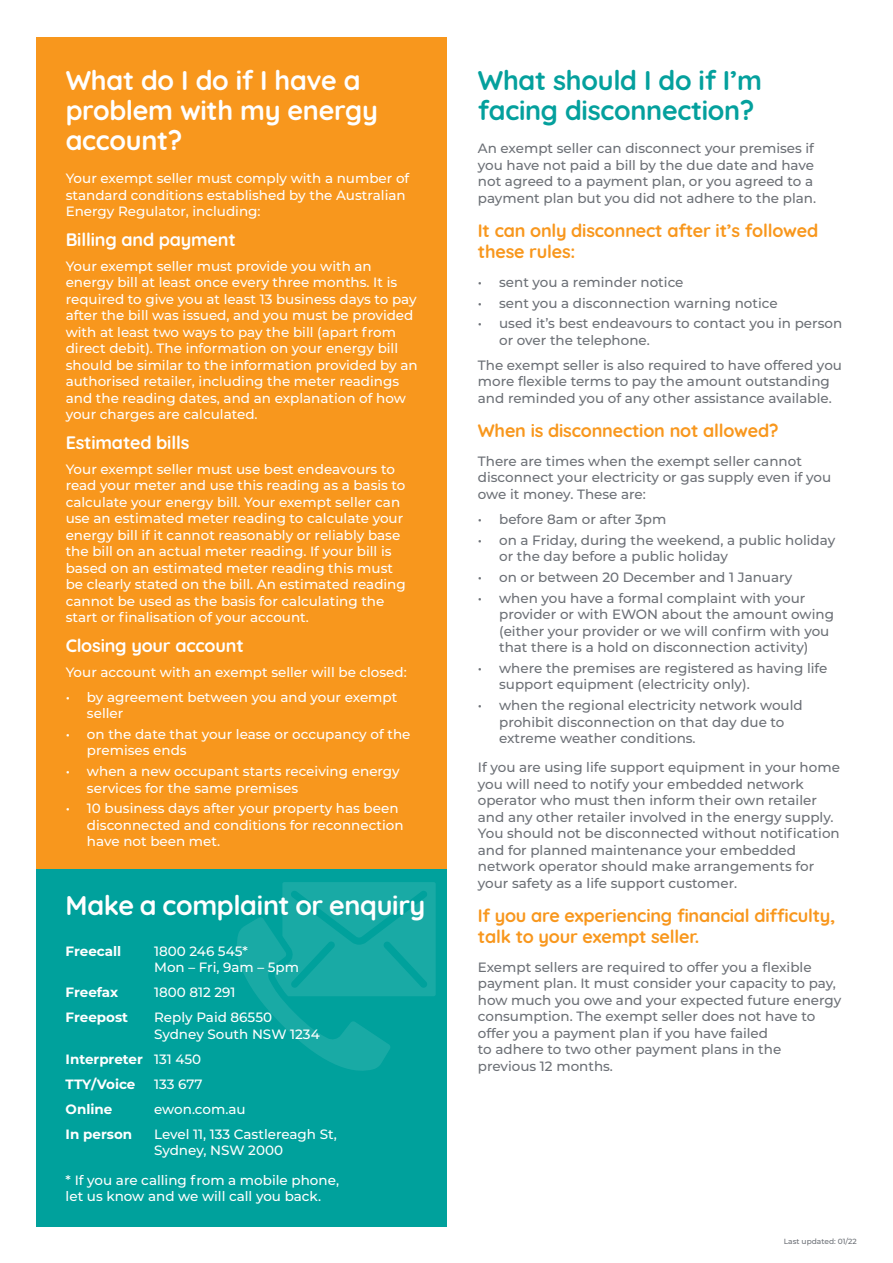
<style>
.page{position:relative;width:893px;height:1263px;background:#fff}
.page>*{position:absolute;margin:0;border:0;box-sizing:border-box;transform-origin:0 0}
.t1{font:700 27px/30px "Quicksand";letter-spacing:-.01em;color:#fff}
.t2{font:700 27px/30px "Quicksand";letter-spacing:-.01em;color:#04a09d}
.t3{font:700 18px/21px "Quicksand";letter-spacing:-.01em;color:#f8971d}
.t4{font:700 18px "Quicksand";letter-spacing:-.01em;color:#fff}
.t5{font:500 13.5px/16.5px "Montserrat";color:#6c7076}
.Footnote{font:500 13.5px/16.5px "Montserrat";color:#fff}
.t6{font:700 13.5px "Montserrat";color:#fff}
.t7{font:500 7.5px "Montserrat";color:#6c7076}
</style>
<div class="page">
<div style="left:36px;top:37px;width:411px;height:914px;background:#f8971d"></div>
<div style="left:36px;top:869px;width:410px;height:358px;background:#00a19c"></div>
<svg style="left:237px;top:882px;width:199px;height:189px"></svg>
<p class="t1" style="left:66px;top:63px;width:314px">What do I do if I have a problem with my energy account?</p>
<p class="Footnote" style="left:66px;top:169px;width:345px">Your exempt seller must comply with a number of standard conditions established by the Australian<br>Energy Regulator, including:</p>
<p class="t4" style="left:66px;top:224px;width:172px">Billing and payment</p>
<p class="Footnote" style="left:66px;top:257px;width:353px">Your exempt seller must provide you with an energy bill at least once every three months. It is required to give you at least 13 business days to pay after the bill was issued, and you must be provided with at least two ways to pay the bill (apart from direct debit). The information on your energy bill should be similar to the information provided by an authorised retailer, including the meter readings and the reading dates, and an explanation of how your charges are calculated.</p>
<p class="t4" style="left:66px;top:427px;width:125px">Estimated bills</p>
<p class="Footnote" style="left:66px;top:460px;width:342px">Your exempt seller must use best endeavours to read your meter and use this reading as a basis to calculate your energy bill. Your exempt seller can use an estimated meter reading to calculate your energy bill if it cannot reasonably or reliably base the bill on an actual meter reading. If your bill is based on an estimated meter reading this must be clearly stated on the bill. An estimated reading cannot be used as the basis for calculating the start or finalisation of your account.</p>
<p class="t4" style="left:66px;top:630px;width:180px">Closing your account</p>
<p class="Footnote" style="left:66px;top:663px;width:343px">Your account with an exempt seller will be closed:</p>
<p class="Footnote" style="left:87px;top:688px;width:312px;text-indent:-21px">• by agreement between you and your exempt seller</p>
<p class="Footnote" style="left:87px;top:725px;width:325px;text-indent:-21px">• on the date that your lease or occupancy of the premises ends</p>
<p class="Footnote" style="left:87px;top:763px;width:314px;text-indent:-21px">• when a new occupant starts receiving energy services for the same premises</p>
<p class="Footnote" style="left:87px;top:800px;width:318px;text-indent:-21px">• 10 business days after your property has been disconnected and conditions for reconnection have not been met.</p>
<p class="t1" style="left:66px;top:888px;width:361px">Make a complaint or enquiry</p>
<p class="t6" style="left:66px;top:941px;width:57px">Freecall</p>
<p class="Footnote" style="left:154px;top:942px;width:146px">1800 246 545*<br>Mon – Fri, 9am – 5pm</p>
<p class="t6" style="left:66px;top:983px;width:54px">Freefax</p>
<p class="Footnote" style="left:154px;top:984px;width:83px">1800 812 291</p>
<p class="t6" style="left:66px;top:1008px;width:64px">Freepost</p>
<p class="Footnote" style="left:154px;top:1009px;width:167px">Reply Paid 86550<br>Sydney South NSW 1234</p>
<p class="t6" style="left:66px;top:1049px;width:79px">Interpreter</p>
<p class="Footnote" style="left:154px;top:1050px;width:49px">131 450</p>
<p class="t6" style="left:66px;top:1074px;width:71px">TTY/Voice</p>
<p class="Footnote" style="left:154px;top:1075px;width:50px">133 677</p>
<p class="t6" style="left:66px;top:1099px;width:48px">Online</p>
<p class="Footnote" style="left:154px;top:1100px;width:93px">ewon.com.au</p>
<p class="t6" style="left:66px;top:1124px;width:68px">In person</p>
<p class="Footnote" style="left:154px;top:1125px;width:184px">Level 11, 133 Castlereagh St,<br>Sydney, NSW 2000</p>
<p class="Footnote" style="left:66px;top:1171px;width:275px">* If you are calling from a mobile phone, let us know and we will call you back.</p>
<h2 class="t2" style="left:478px;top:63px;width:286px">What should I do if I’m facing disconnection?</h2>
<p class="t5" style="left:478px;top:140px;width:340px">An exempt seller can disconnect your premises if you have not paid a bill by the due date and have not agreed to a payment plan, or you agreed to a payment plan but you did not adhere to the plan.</p>
<h3 class="t3" style="left:478px;top:218px;width:342px">It can only disconnect after it’s followed these rules:</h3>
<p class="t5" style="left:478px;top:273px;width:207px">• sent you a reminder notice</p>
<p class="t5" style="left:478px;top:294px;width:301px">• sent you a disconnection warning notice</p>
<p class="t5" style="left:499px;top:315px;width:345px;text-indent:-21px">• used it’s best endeavours to contact you in person or over the telephone.</p>
<p class="t5" style="left:478px;top:356px;width:366px">The exempt seller is also required to have offered you more flexible terms to pay the amount outstanding and reminded you of any other assistance available.</p>
<h3 class="t3" style="left:478px;top:418px;width:302px">When is disconnection not allowed?</h3>
<p class="t5" style="left:478px;top:452px;width:355px">There are times when the exempt seller cannot disconnect your electricity or gas supply even if you owe it money. These are:</p>
<p class="t5" style="left:478px;top:510px;width:190px">• before 8am or after 3pm</p>
<p class="t5" style="left:499px;top:531px;width:338px;text-indent:-21px">• on a Friday, during the weekend, a public holiday or the day before a public holiday</p>
<p class="t5" style="left:478px;top:568px;width:316px">• on or between 20 December and 1 January</p>
<p class="t5" style="left:499px;top:589px;width:336px;text-indent:-21px">• when you have a formal complaint with your provider or with EWON about the amount owing (either your provider or we will confirm with you that there is a hold on disconnection activity)</p>
<p class="t5" style="left:499px;top:659px;width:330px;text-indent:-21px">• where the premises are registered as having life support equipment (electricity only).</p>
<p class="t5" style="left:499px;top:696px;width:305px;text-indent:-21px">• when the regional electricity network would prohibit disconnection on that day due to extreme weather conditions.</p>
<p class="t5" style="left:478px;top:759px;width:364px">If you are using life support equipment in your home you will need to notify your embedded network operator who must then inform their own retailer and any other retailer involved in the energy supply.<br>You should not be disconnected without notification and for planned maintenance your embedded network operator should make arrangements for your safety as a life support customer.</p>
<h3 class="t3" style="left:478px;top:903px;width:359px">If you are experiencing financial difficulty, talk to your exempt seller.</h3>
<p class="t5" style="left:478px;top:958px;width:365px">Exempt sellers are required to offer you a flexible payment plan. It must consider your capacity to pay, how much you owe and your expected future energy consumption. The exempt seller does not have to offer you a payment plan if you have failed<br>to adhere to two other payment plans in the previous 12 months.</p>
<p class="t7" style="left:784px;top:1236px;width:75px">Last updated: 01/22</p>
</div>
